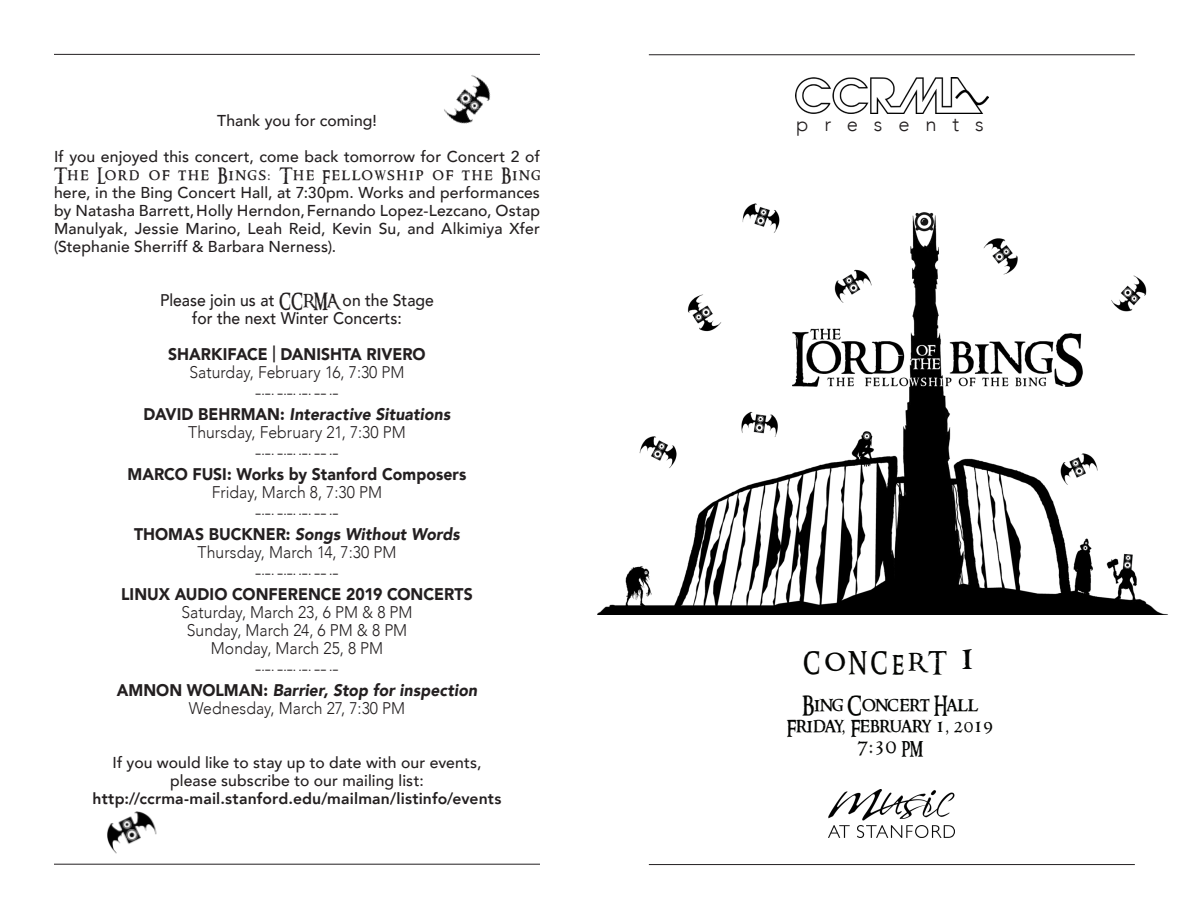
<style>
.page{position:relative;width:1188px;height:918px;background:#fff}
.page>*{position:absolute;margin:0;border:0;box-sizing:border-box;transform-origin:0 0}
.t1{font:500 22.5px "Ringbearer";letter-spacing:.2em;color:#040503}
.Cover_Text{font:300 20.25px "Avenir";color:#231f20}
.t2{font:500 19.5px "Ringbearer";letter-spacing:-.01em;color:#040503}
.SECTION{font:300 16.8px/18px "Avenir";letter-spacing:.005em;color:#231f20;text-align:center;scale:.93 1}
.SECTION-2{font:italic 900 16.8px "Avenir";letter-spacing:.01em;color:#231f20;scale:.93 1}
.SECTION-3{font:900 16.8px "Avenir";color:#231f20;scale:.93 1}
.SECTION-4{font:500 16.8px "Avenir";color:#231f20;scale:.93 1}
.SECTION-5{font:500 15.75px/18px "Avenir";letter-spacing:.005em;color:#231f20;text-align:justify}
.SECTION-6{font:800 15.75px "Avenir";letter-spacing:.01em;color:#231f20}
.SECTION-7{font:800 9.15px "Avenir";color:#231f20}
.s1{font-family:"Ringbearer"}
.s2{font-family:"Ping Fang TC";font-weight:600}
.s3{font-style:normal}
.s4{font-size:37.5px}
.s5{font-size:15px}
</style>
<div class="page">
<img style="left:829px;top:789px;width:126px;height:49px">
<img style="left:795px;top:78px;width:194px;height:35px">
<hr style="left:54px;top:54px;width:486px;height:1px;background:#231f20">
<hr style="left:54px;top:864px;width:486px;height:1px;background:#231f20">
<img style="left:597px;top:203px;width:571px;height:412px">
<hr style="left:649px;top:54px;width:486px;height:1px;background:#231f20">
<hr style="left:649px;top:864px;width:486px;height:1px;background:#231f20">
<img style="left:444px;top:75px;width:47px;height:49px">
<img style="left:98px;top:811px;width:67px;height:54px">
<p class="SECTION-5" style="left:217px;top:111px;width:161px">Thank you for coming!</p>
<p class="SECTION-5" style="left:54px;top:147px;width:488px">If you enjoyed this concert, come back tomorrow for Concert 2 of <span class="s1">The Lord of the Bings: The Fellowship of the Bing </span>here, in the Bing Concert Hall, at 7:30pm. Works and performances by Natasha Barrett, Holly Herndon, Fernando Lopez-Lezcano, Ostap Manulyak, Jessie Marino, Leah Reid, Kevin Su, and Alkimiya Xfer (Stephanie Sherriff &amp; Barbara Nerness).</p>
<p class="SECTION-4" style="left:160px;top:286px;width:296px">Please join us at <span class="s1">CCRMA</span> on the Stage</p>
<p class="SECTION-4" style="left:192px;top:304px;width:227px">for the next Winter Concerts:</p>
<p class="SECTION-3" style="left:168px;top:340px;width:278px">SHARKIFACE <span class="s2">|</span> DANISHTA RIVERO</p>
<p class="SECTION" style="left:189px;top:363px;width:233px">Saturday, February 16, 7:30 PM</p>
<p class="SECTION-7" style="left:255px;top:386px;width:85px">− · − · − · − ·· − · − −· −</p>
<p class="SECTION-2" style="left:144px;top:400px;width:331px"><span class="s3">DAVID BEHRMAN:</span> Interactive Situations</p>
<p class="SECTION" style="left:188px;top:423px;width:236px">Thursday, February 21, 7:30 PM</p>
<p class="SECTION-7" style="left:255px;top:446px;width:85px">− · − · − · − ·· − · − −· −</p>
<p class="SECTION-3" style="left:127px;top:460px;width:366px">MARCO FUSI: Works by Stanford Composers</p>
<p class="SECTION" style="left:212px;top:483px;width:184px">Friday, March 8, 7:30 PM</p>
<p class="SECTION-7" style="left:255px;top:506px;width:85px">− · − · − · − ·· − · − −· −</p>
<p class="SECTION-2" style="left:134px;top:520px;width:352px"><span class="s3">THOMAS BUCKNER:</span> Songs Without Words</p>
<p class="SECTION" style="left:198px;top:543px;width:215px">Thursday, March 14, 7:30 PM</p>
<p class="SECTION-7" style="left:255px;top:566px;width:85px">− · − · − · − ·· − · − −· −</p>
<p class="SECTION-3" style="left:121px;top:580px;width:379px">LINUX AUDIO CONFERENCE 2019 CONCERTS</p>
<p class="SECTION" style="left:182px;top:603px;width:250px">Saturday, March 23, 6 PM &amp; 8 PM</p>
<p class="SECTION" style="left:187px;top:621px;width:239px">Sunday, March 24, 6 PM &amp; 8 PM<br>Monday, March 25, 8 PM</p>
<p class="SECTION-7" style="left:255px;top:662px;width:85px">− · − · − · − ·· − · − −· −</p>
<p class="SECTION-2" style="left:117px;top:676px;width:389px"><span class="s3">AMNON WOLMAN:</span> Barrier, Stop for inspection</p>
<p class="SECTION" style="left:189px;top:699px;width:234px">Wednesday, March 27, 7:30 PM</p>
<p class="SECTION-5" style="left:113px;top:753px;width:370px;text-align:center">If you would like to stay up to date with our events, please subscribe to our mailing list:</p>
<p class="SECTION-6" style="left:93px;top:786px;width:410px">http://ccrma-mail.stanford.edu/mailman/listinfo/events</p>
<p class="Cover_Text" style="left:796px;top:112px;width:189px">p r e s e n t s</p>
<p class="t1" style="left:803px;top:646px;width:176px">CONCERT <span class="s4">1</span></p>
<p class="t2" style="left:802px;top:691px;width:178px">Bing Concert Hall</p>
<p class="t2" style="left:786px;top:712px;width:208px">Friday, February 1, 2019</p>
<p class="t1" style="left:857px;top:730px;width:67px">7:30 <span class="s5">PM</span></p>
</div>
